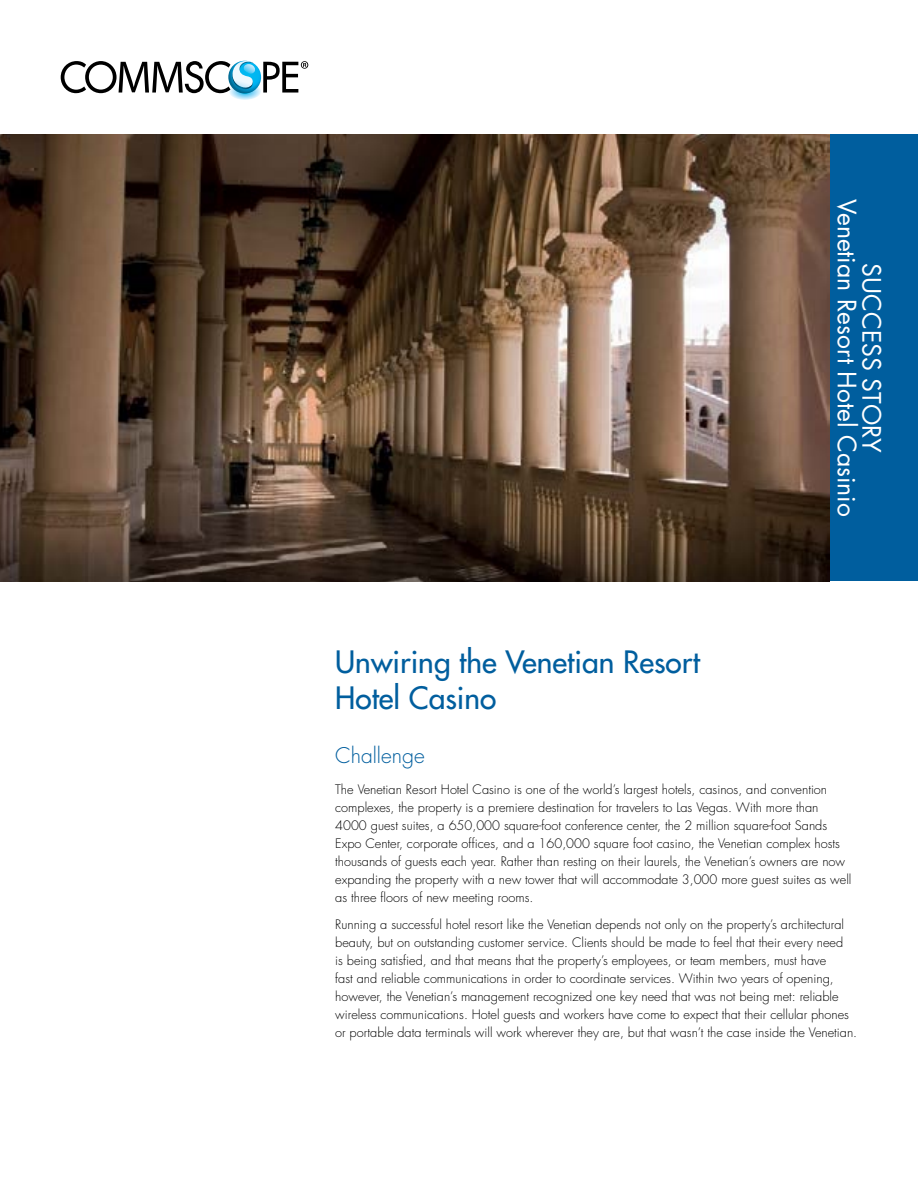
<style>
.page{position:relative;width:918px;height:1188px;background:#fff}
.page>*{position:absolute;margin:0;border:0;box-sizing:border-box;transform-origin:0 0}
.t1{font:500 30px/36px "Futura Std";color:#005e9e}
.t2{font:24.75px/24.8px "Futura Std";color:#fff;text-align:center}
.t3{font:300 21px "Futura Std";color:#005e9e}
.t4{font:300 12.75px/18px "Futura Std";color:#000}
</style>
<div class="page">
<svg style="left:61px;top:60px;width:247px;height:40px"></svg>
<div style="left:829px;top:134px;width:89px;height:447px;background:#005e9e"></div>
<img style="left:0;top:134px;width:829px;height:447px">
<h2 class="t2" style="left:884px;top:199px;width:319px;rotate:90deg">SUCCESS STORY<br>Venetian Resort Hotel Casinio</h2>
<h1 class="t1" style="left:335px;top:644px;width:366px">Unwiring the Venetian Resort<br>Hotel Casino</h1>
<h3 class="t3" style="left:335px;top:742px;width:91px">Challenge</h3>
<p class="t4" style="left:335px;top:781px;width:518px">The Venetian Resort Hotel Casino is one of the world’s largest hotels, casinos, and convention complexes, the property is a premiere destination for travelers to Las Vegas. With more than 4000 guest suites, a 650,000 square-foot conference center, the 2 million square-foot Sands Expo Center, corporate offices, and a 160,000 square foot casino, the Venetian complex hosts thousands of guests each year. Rather than resting on their laurels, the Venetian’s owners are now expanding the property with a new tower that will accommodate 3,000 more guest suites as well as three floors of new meeting rooms.</p>
<p class="t4" style="left:335px;top:916px;width:524px">Running a successful hotel resort like the Venetian depends not only on the property’s architectural beauty, but on outstanding customer service. Clients should be made to feel that their every need<br>is being satisfied, and that means that the property’s employees, or team members, must have<br>fast and reliable communications in order to coordinate services. Within two years of opening, however, the Venetian’s management recognized one key need that was not being met: reliable wireless communications. Hotel guests and workers have come to expect that their cellular phones or portable data terminals will work wherever they are, but that wasn’t the case inside the Venetian.</p>
</div>
